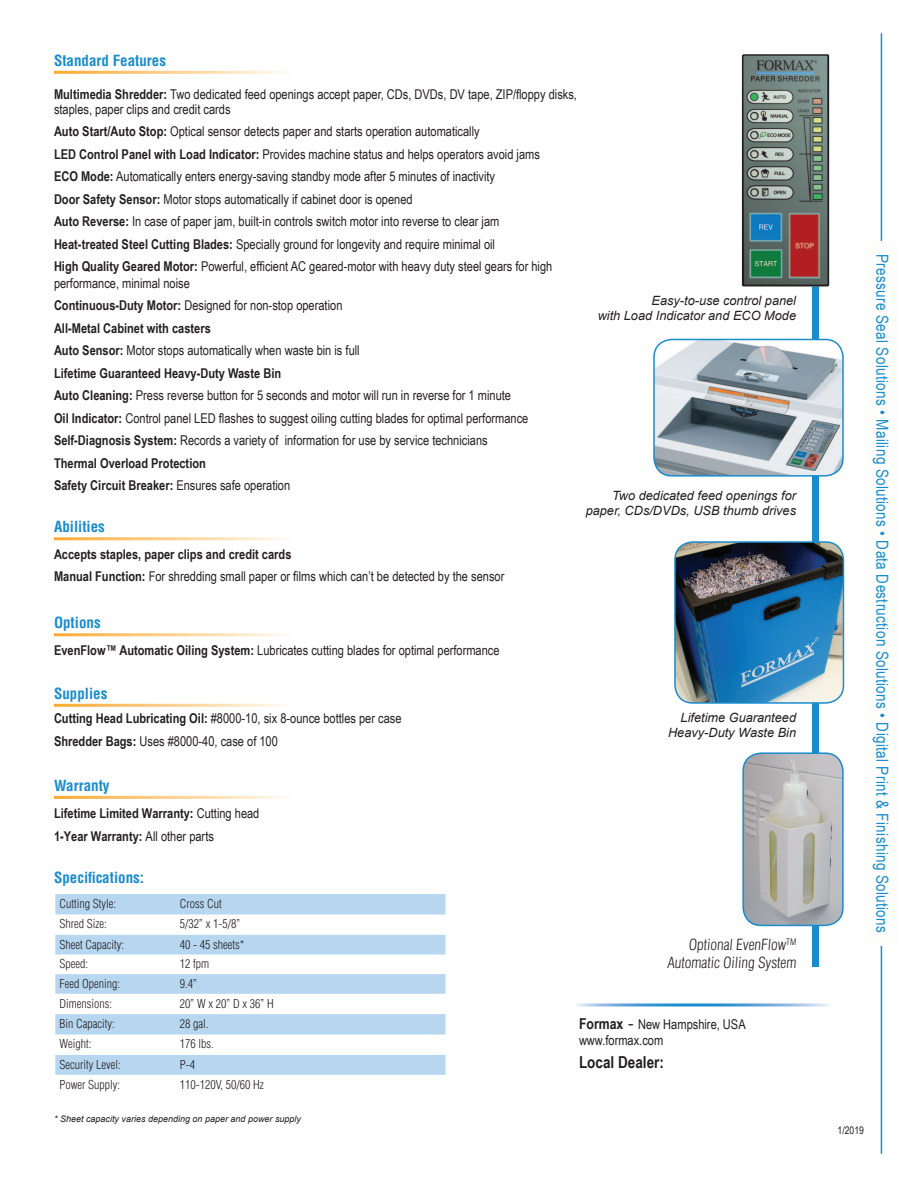
<style>
.page{position:relative;width:918px;height:1188px;background:#fff}
.page>*{position:absolute;margin:0;border:0;box-sizing:border-box;transform-origin:0 0}
.t1{font:16.5px "Arial Narrow";letter-spacing:.02em;color:#198ccd}
.t2{font:700 16.5px "Arial Narrow";color:#231f20}
.t3{font:700 condensed 15px "Helvetica";color:#198ccd}
.t4{font:300 condensed 15px "Helvetica";color:#231f20}
.t5{font:13.5px/15px "Arial Narrow";color:#231f20}
.t6{font:700 13.5px "Arial Narrow";color:#231f20}
.t7{font:italic 12.75px "Arial";color:#231f20}
.t8{font:300 condensed 12px "Helvetica";color:#231f20}
.t9{font:10.5px "Arial Narrow";color:#231f20}
.t10{font:italic 9px "Arial";color:#231f20}
.s1{font-weight:700}
.s2{font-weight:400}
.s3{font-weight:700;font-size:15px}
.s4{font-family:"Arial";font-size:16.5px}
</style>
<div class="page">
<div style="left:813px;top:206px;width:6px;height:761px;background:#198ccd"></div>
<hr style="left:881px;top:33px;width:1px;height:1121px;background:#198ccd">
<div style="left:864px;top:241px;width:35px;height:705px;background:#fdfefc"></div>
<img style="left:742px;top:54px;width:87px;height:233px">
<img style="left:745px;top:755px;width:98px;height:170px">
<div style="left:742px;top:752px;width:102px;height:174px;border:2px solid #198ccd;border-radius:18px"></div>
<img style="left:675px;top:542px;width:168px;height:161px">
<div style="left:674px;top:541px;width:170px;height:163px;border:2px solid #198ccd;border-radius:18px"></div>
<svg style="left:55px;top:894px;width:391px;height:181px;fill:#bcd9f1"></svg>
<img style="left:654px;top:339px;width:189px;height:135px">
<div style="left:653px;top:339px;width:191px;height:138px;border:2px solid #198ccd;border-radius:18px"></div>
<p class="t3" style="left:54px;top:51px;width:114px">Standard Features</p>
<p class="t5" style="left:54px;top:86px;width:525px"><span class="s1">Multimedia Shredder:</span> Two dedicated feed openings accept paper, CDs, DVDs, DV tape, ZIP/floppy disks, staples, paper clips and credit cards</p>
<p class="t5" style="left:54px;top:124px;width:427px"><span class="s1">Auto Start/Auto Stop:</span> Optical sensor detects paper and starts operation automatically</p>
<p class="t5" style="left:54px;top:146px;width:488px"><span class="s1">LED Control Panel with Load Indicator:</span> Provides machine status and helps operators avoid jams</p>
<p class="t5" style="left:54px;top:169px;width:443px"><span class="s1">ECO Mode:</span> Automatically enters energy-saving standby mode after 5 minutes of inactivity</p>
<p class="t5" style="left:54px;top:191px;width:360px"><span class="s1">Door Safety Sensor:</span> Motor stops automatically if cabinet door is opened</p>
<p class="t5" style="left:54px;top:214px;width:447px"><span class="s1">Auto Reverse:</span> In case of paper jam, built-in controls switch motor into reverse to clear jam</p>
<p class="t5" style="left:54px;top:236px;width:443px"><span class="s1">Heat-treated Steel Cutting Blades:</span> Specially ground for longevity and require minimal oil</p>
<p class="t5" style="left:54px;top:258px;width:500px;line-height:16.5px"><span class="s1">High Quality Geared Motor:</span> Powerful, efficient AC geared-motor with heavy duty steel gears for high performance, minimal noise</p>
<p class="t5" style="left:54px;top:298px;width:290px"><span class="s1">Continuous-Duty Motor:</span> Designed for non-stop operation</p>
<p class="t6" style="left:54px;top:318px;width:158px">All-Metal Cabinet with casters</p>
<p class="t5" style="left:54px;top:343px;width:307px"><span class="s1">Auto Sensor:</span> Motor stops automatically when waste bin is full</p>
<p class="t6" style="left:54px;top:363px;width:229px">Lifetime Guaranteed Heavy-Duty Waste Bin</p>
<p class="t5" style="left:54px;top:388px;width:459px"><span class="s1">Auto Cleaning:</span> Press reverse button for 5 seconds and motor will run in reverse for 1 minute</p>
<p class="t5" style="left:54px;top:410px;width:476px"><span class="s1">Oil Indicator:</span> Control panel LED flashes to suggest oiling cutting blades for optimal performance</p>
<p class="t5" style="left:54px;top:433px;width:435px"><span class="s1">Self-Diagnosis System:</span> Records a variety of information for use by service technicians</p>
<p class="t6" style="left:54px;top:453px;width:153px">Thermal Overload Protection</p>
<p class="t6" style="left:54px;top:475px;width:238px">Safety Circuit Breaker: <span class="s2">Ensures safe operation</span></p>
<p class="t3" style="left:54px;top:518px;width:52px">Abilities</p>
<p class="t6" style="left:54px;top:544px;width:239px">Accepts staples, paper clips and credit cards</p>
<p class="t5" style="left:54px;top:569px;width:452px"><span class="s1">Manual Function:</span> For shredding small paper or films which can’t be detected by the sensor</p>
<p class="t7" style="left:652px;top:292px;width:146px">Easy-to-use control panel</p>
<p class="t7" style="left:598px;top:308px;width:200px">with Load Indicator and ECO Mode</p>
<p class="t7" style="left:612px;top:487px;width:186px">Two dedicated feed openings for</p>
<p class="t7" style="left:586px;top:502px;width:212px">paper, CDs/DVDs, USB thumb drives</p>
<p class="t3" style="left:54px;top:614px;width:48px">Options</p>
<p class="t5" style="left:54px;top:642px;width:447px"><span class="s1">EvenFlow™ Automatic Oiling System:</span> Lubricates cutting blades for optimal performance</p>
<p class="t3" style="left:54px;top:684px;width:55px">Supplies</p>
<p class="t5" style="left:54px;top:710px;width:349px"><span class="s1">Cutting Head Lubricating Oil:</span> #8000-10, six 8-ounce bottles per case</p>
<p class="t5" style="left:54px;top:733px;width:225px"><span class="s1">Shredder Bags:</span> Uses #8000-40, case of 100</p>
<p class="t3" style="left:54px;top:776px;width:57px">Warranty</p>
<p class="t6" style="left:54px;top:803px;width:207px">Lifetime Limited Warranty: <span class="s2">Cutting head</span></p>
<p class="t6" style="left:54px;top:826px;width:161px">1-Year Warranty: <span class="s2">All other parts</span></p>
<p class="t3" style="left:54px;top:869px;width:91px">Specifications:</p>
<p class="t7" style="left:681px;top:709px;width:117px">Lifetime Guaranteed</p>
<p class="t7" style="left:668px;top:724px;width:130px">Heavy-Duty Waste Bin</p>
<p class="t8" style="left:60px;top:896px;width:58px">Cutting Style:</p>
<p class="t8" style="left:180px;top:896px;width:43px">Cross Cut</p>
<p class="t8" style="left:60px;top:916px;width:49px">Shred Size:</p>
<p class="t8" style="left:180px;top:916px;width:62px">5/32” x 1-5/8”</p>
<p class="t8" style="left:60px;top:937px;width:66px">Sheet Capacity:</p>
<p class="t8" style="left:180px;top:937px;width:66px">40 - 45 sheets*</p>
<p class="t8" style="left:60px;top:957px;width:30px">Speed:</p>
<p class="t8" style="left:180px;top:957px;width:31px">12 fpm</p>
<p class="t8" style="left:60px;top:976px;width:62px">Feed Opening:</p>
<p class="t8" style="left:180px;top:976px;width:19px">9.4”</p>
<p class="t8" style="left:60px;top:996px;width:54px">Dimensions:</p>
<p class="t8" style="left:180px;top:996px;width:95px">20” W x 20” D x 36” H</p>
<p class="t8" style="left:60px;top:1016px;width:57px">Bin Capacity:</p>
<p class="t8" style="left:180px;top:1016px;width:30px">28 gal.</p>
<p class="t8" style="left:60px;top:1037px;width:33px">Weight:</p>
<p class="t8" style="left:180px;top:1037px;width:35px">176 lbs.</p>
<p class="t8" style="left:60px;top:1057px;width:63px">Security Level:</p>
<p class="t8" style="left:180px;top:1057px;width:17px">P-4</p>
<p class="t8" style="left:60px;top:1077px;width:62px">Power Supply:</p>
<p class="t8" style="left:180px;top:1077px;width:86px">110-120V, 50/60 Hz</p>
<p class="t10" style="left:54px;top:1113px;width:249px">* Sheet capacity varies depending on paper and power supply</p>
<p class="t4" style="left:688px;top:935px;width:110px">Optional EvenFlow<sup>TM</sup></p>
<p class="t4" style="left:667px;top:953px;width:132px">Automatic Oiling System</p>
<p class="t5" style="left:579px;top:1016px;width:168px"><span class="s3">Formax</span> <span class="s4">-</span> New Hampshire, USA</p>
<p class="t5" style="left:579px;top:1032px;width:86px">www.formax.com</p>
<p class="t2" style="left:579px;top:1050px;width:86px">Local Dealer:</p>
<p class="t1" style="left:895px;top:254px;width:680px;rotate:90deg">Pressure Seal Solutions • Mailing Solutions • Data Destruction Solutions • Digital Print &amp; Finishing Solutions</p>
<p class="t9" style="left:838px;top:1123px;width:28px">1/2019</p>
</div>
